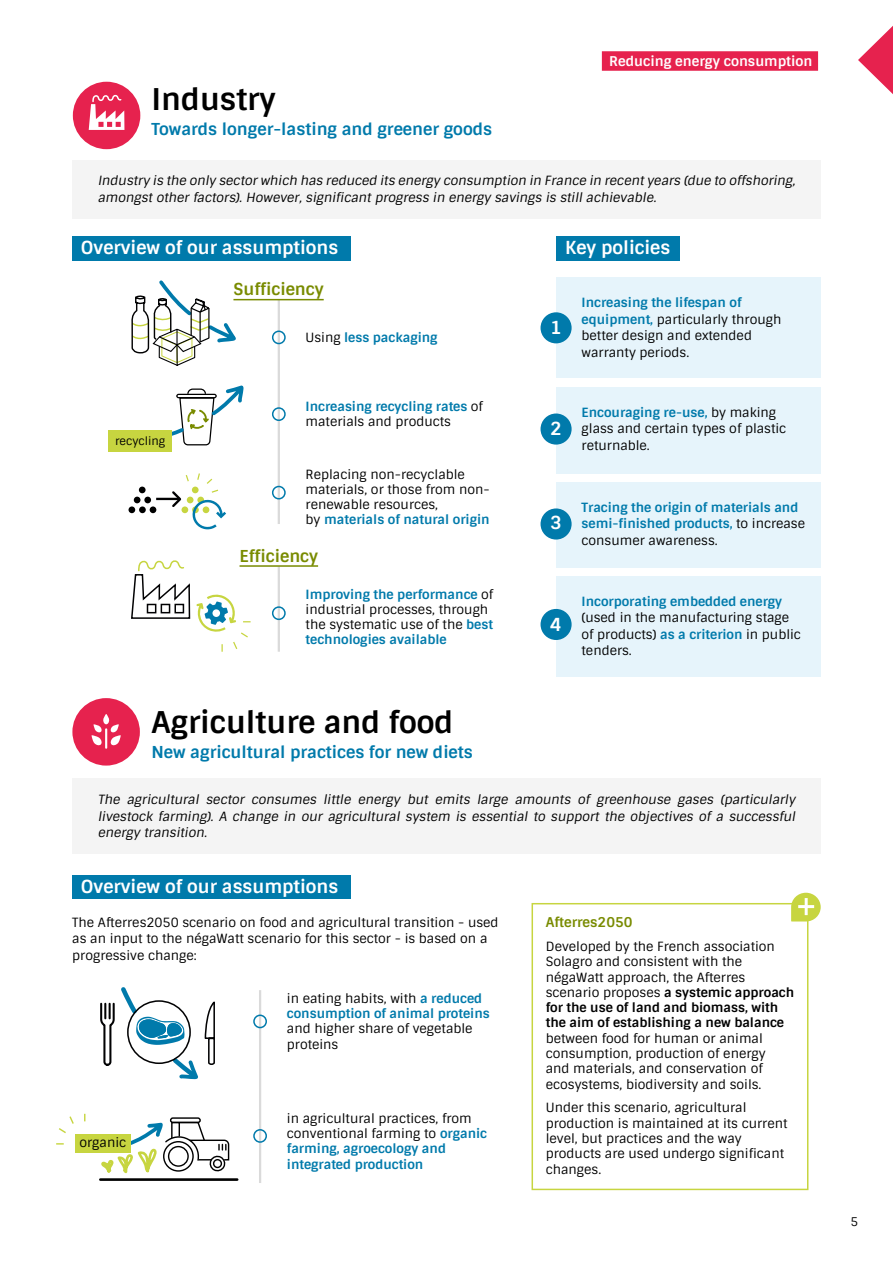
<style>
.page{position:relative;width:893px;height:1263px;background:#fff}
.page>*{position:absolute;margin:0;border:0;box-sizing:border-box;transform-origin:0 0}
.t1{font:700 30px "Sintony";color:#000}
.t2{font:700 18px "Sintony";color:#fff}
.t3{font:700 16.5px "Sintony";color:#007aab}
.t4{font:700 16.5px "Sintony";color:#798b00}
.t5{font:700 13.5px "Sintony";color:#fff}
.t6{font:700 13.5px "Sintony";color:#798b00}
.t7{font:12.75px/15.3px "Sintony";color:#000}
.t8{font:italic 12.75px/16.5px "Sintony";color:#000}
.t9{font:700 12.75px/16.5px "Sintony";color:#007aab}
.t10{font:12px "Sintony";color:#000}
.t11{font:11.25px "Sintony";color:#000}
.s1{font-weight:400;color:#000}
.s2{font-weight:700;color:#007aab}
.s3{font-weight:700}
</style>
<div class="page">
<hr style="left:259px;top:990px;width:2px;height:193px;background:#dadada">
<hr style="left:278px;top:300px;width:2px;height:224px;background:#dadada">
<div style="left:72px;top:698px;width:68px;height:67px;background:#e6224e;border-radius:50%"></div>
<svg style="left:92px;top:714px;width:29px;height:32px"></svg>
<hr style="left:105px;top:728px;width:2px;height:21px;background:#fff">
<div style="left:73px;top:82px;width:67px;height:67px;background:#e6224e;border-radius:50%"></div>
<svg style="left:89px;top:94px;width:35px;height:36px"></svg>
<div style="left:253px;top:1014px;width:14px;height:14px;border:2px solid #007aab;border-radius:50%"></div>
<div style="left:253px;top:1129px;width:14px;height:14px;border:2px solid #007aab;border-radius:50%"></div>
<svg style="left:100px;top:987px;width:115px;height:93px"></svg>
<hr style="left:100px;top:1178px;width:137px;height:3px;background:#000">
<svg style="left:56px;top:1113px;width:174px;height:68px"></svg>
<div style="left:272px;top:330px;width:14px;height:14px;border:2px solid #007aab;border-radius:50%"></div>
<div style="left:272px;top:486px;width:14px;height:13px;border:2px solid #007aab;border-radius:50%"></div>
<div style="left:272px;top:407px;width:14px;height:14px;border:2px solid #007aab;border-radius:50%"></div>
<div style="left:556px;top:278px;width:265px;height:100px;background:#e6f4fb"></div>
<div style="left:556px;top:387px;width:265px;height:86px;background:#e6f4fb"></div>
<div style="left:556px;top:482px;width:265px;height:86px;background:#e6f4fb"></div>
<div style="left:556px;top:576px;width:265px;height:100px;background:#e6f4fb"></div>
<div style="left:540px;top:413px;width:32px;height:32px;background:#007aab;border-radius:50%"></div>
<div style="left:540px;top:508px;width:32px;height:31px;background:#007aab;border-radius:50%"></div>
<div style="left:540px;top:609px;width:32px;height:31px;background:#007aab;border-radius:50%"></div>
<svg style="left:150px;top:385px;width:94px;height:61px"></svg>
<div style="left:129px;top:506px;width:6px;height:7px;background:#000;border-radius:50%"></div>
<div style="left:139px;top:506px;width:7px;height:7px;background:#000;border-radius:50%"></div>
<div style="left:150px;top:506px;width:6px;height:7px;background:#000;border-radius:50%"></div>
<svg style="left:134px;top:497px;width:6px;height:6px"></svg>
<div style="left:144px;top:497px;width:7px;height:6px;background:#000;border-radius:50%"></div>
<div style="left:139px;top:487px;width:7px;height:6px;background:#000;border-radius:50%"></div>
<hr style="left:156px;top:498px;width:24px;height:2px;background:#020203">
<div style="left:109px;top:431px;width:63px;height:21px;background:#c7d540"></div>
<svg style="left:170px;top:473px;width:56px;height:56px"></svg>
<svg style="left:131px;top:560px;width:120px;height:92px"></svg>
<svg style="left:131px;top:280px;width:109px;height:86px"></svg>
<hr style="left:233px;top:299px;width:91px;height:1px;background:#798b00">
<div style="left:72px;top:237px;width:279px;height:24px;background:#007aab"></div>
<div style="left:556px;top:237px;width:123px;height:24px;background:#007aab"></div>
<div style="left:72px;top:875px;width:279px;height:23px;background:#007aab"></div>
<div style="left:531px;top:903px;width:277px;height:287px;border:2px solid #c7d540"></div>
<svg style="left:791px;top:893px;width:30px;height:28px"></svg>
<hr style="left:798px;top:905px;width:16px;height:3px;background:#fff">
<hr style="left:805px;top:898px;width:3px;height:17px;background:#fff">
<div style="left:72px;top:160px;width:749px;height:59px;background:#f4f4f4"></div>
<div style="left:72px;top:779px;width:749px;height:75px;background:#f4f4f4"></div>
<hr style="left:278px;top:566px;width:2px;height:86px;background:#dadada">
<div style="left:272px;top:606px;width:14px;height:14px;border:2px solid #007aab;border-radius:50%"></div>
<svg style="left:858px;top:26px;width:35px;height:68px"></svg>
<div style="left:540px;top:312px;width:32px;height:31px;background:#007aab;border-radius:50%"></div>
<hr style="left:240px;top:565px;width:78px;height:2px;background:#798b00">
<div style="left:602px;top:51px;width:216px;height:20px;background:#e6224e"></div>
<h1 class="t1" style="left:152px;top:81px;width:126px">Industry</h1>
<p class="t3" style="left:152px;top:119px;width:342px">Towards longer-lasting and greener goods</p>
<p class="t5" style="left:609px;top:52px;width:205px">Reducing energy consumption</p>
<p class="t8" style="left:98px;top:173px;width:702px">Industry is the only sector which has reduced its energy consumption in France in recentyears (due to offshoring, amongst other factors). However, significant progress in energy savings is still achievable.</p>
<h2 class="t2" style="left:81px;top:237px;width:259px">Overview of our assumptions</h2>
<h2 class="t2" style="left:565px;top:237px;width:106px">Key policies</h2>
<p class="t4" style="left:233px;top:279px;width:92px">Sufficiency</p>
<p class="t9" style="left:306px;top:330px;width:134px"><span class="s1">Using</span> less packaging</p>
<p class="t11" style="left:115px;top:433px;width:52px">recycling</p>
<p class="t9" style="left:306px;top:399px;width:179px;line-height:15px">Increasing recycling rates <span class="s1">of materials and products</span></p>
<p class="t7" style="left:306px;top:468px;width:186px">Replacing non-recyclable materials, or those from non&shy;renewable resources,<br>by <span class="s2">materials of natural origin</span></p>
<p class="t4" style="left:240px;top:545px;width:80px">Efficiency</p>
<p class="t7" style="left:306px;top:587px;width:189px"><span class="s2">Improving the performance</span> of industrial processes, through the systematic use of the <span class="s2">best technologies available</span></p>
<h1 class="t1" style="left:151px;top:703px;width:303px">Agriculture and food</h1>
<p class="t3" style="left:151px;top:742px;width:323px">New agricultural practices for new diets</p>
<h2 class="t2" style="left:550px;top:316px;width:13px">1</h2>
<h2 class="t2" style="left:550px;top:417px;width:13px">2</h2>
<h2 class="t2" style="left:550px;top:512px;width:13px">3</h2>
<h2 class="t2" style="left:550px;top:613px;width:13px">4</h2>
<p class="t7" style="left:582px;top:295px;width:201px;line-height:16.5px"><span class="s2">Increasing the lifespan of equipment,</span> particularly through better design and extended warranty periods.</p>
<p class="t7" style="left:582px;top:404px;width:206px;line-height:16.5px"><span class="s2">Encouraging re-use,</span> by making glass and certain types of plastic returnable.</p>
<p class="t9" style="left:582px;top:499px;width:225px">Tracing the origin of materials and semi-finished products, <span class="s1">to increase consumer awareness.</span></p>
<p class="t9" style="left:582px;top:593px;width:202px">Incorporating embedded energy</p>
<p class="t7" style="left:582px;top:610px;width:221px;line-height:16.5px">(used in the manufacturing stage of products) <span class="s2">as a criterion</span> in public tenders.</p>
<p class="t8" style="left:98px;top:791px;width:702px;text-align:justify">The agricultural sector consumes little energy but emits large amounts of greenhouse gases (particularly livestock farming). A change in our agricultural system is essential to support the objectives of a successful energy transition.</p>
<h2 class="t2" style="left:81px;top:875px;width:259px">Overview of our assumptions</h2>
<p class="t7" style="left:72px;top:914px;width:428px;line-height:16.5px">The Afterres2050 scenario on food and agricultural transition - used as an input to the négaWatt scenario for this sector - is based on a progressive change:</p>
<p class="t6" style="left:546px;top:914px;width:88px">Afterres2050</p>
<p class="t7" style="left:546px;top:939px;width:250px">Developed by the French association Solagro and consistent with the négaWatt approach, the Afterres scenario proposes <span class="s3">a systemic approach for the use of land and biomass, with the aim of establishing a new balance</span></p>
<p class="t7" style="left:546px;top:1031px;width:221px">between food for human or animal consumption, production of energy and materials, and conservation of ecosystems, biodiversity and soils.</p>
<p class="t7" style="left:546px;top:1100px;width:243px">Under this scenario, agricultural production is maintained at its current level, but practices and the way products are used undergo significant changes.</p>
<p class="t9" style="left:287px;top:991px;width:204px;line-height:15.3px"><span class="s1">in eating habits, with</span> a reduced consumption of animal proteins</p>
<p class="t7" style="left:287px;top:1021px;width:187px">and higher share of vegetable proteins</p>
<p class="t7" style="left:287px;top:1111px;width:202px">in agricultural practices, from conventional farming to <span class="s2">organic farming, agroecology and integrated production</span></p>
<p class="t7" style="left:79px;top:1134px;width:48px">organic</p>
<p class="t10" style="left:850px;top:1214px;width:9px">5</p>
</div>
